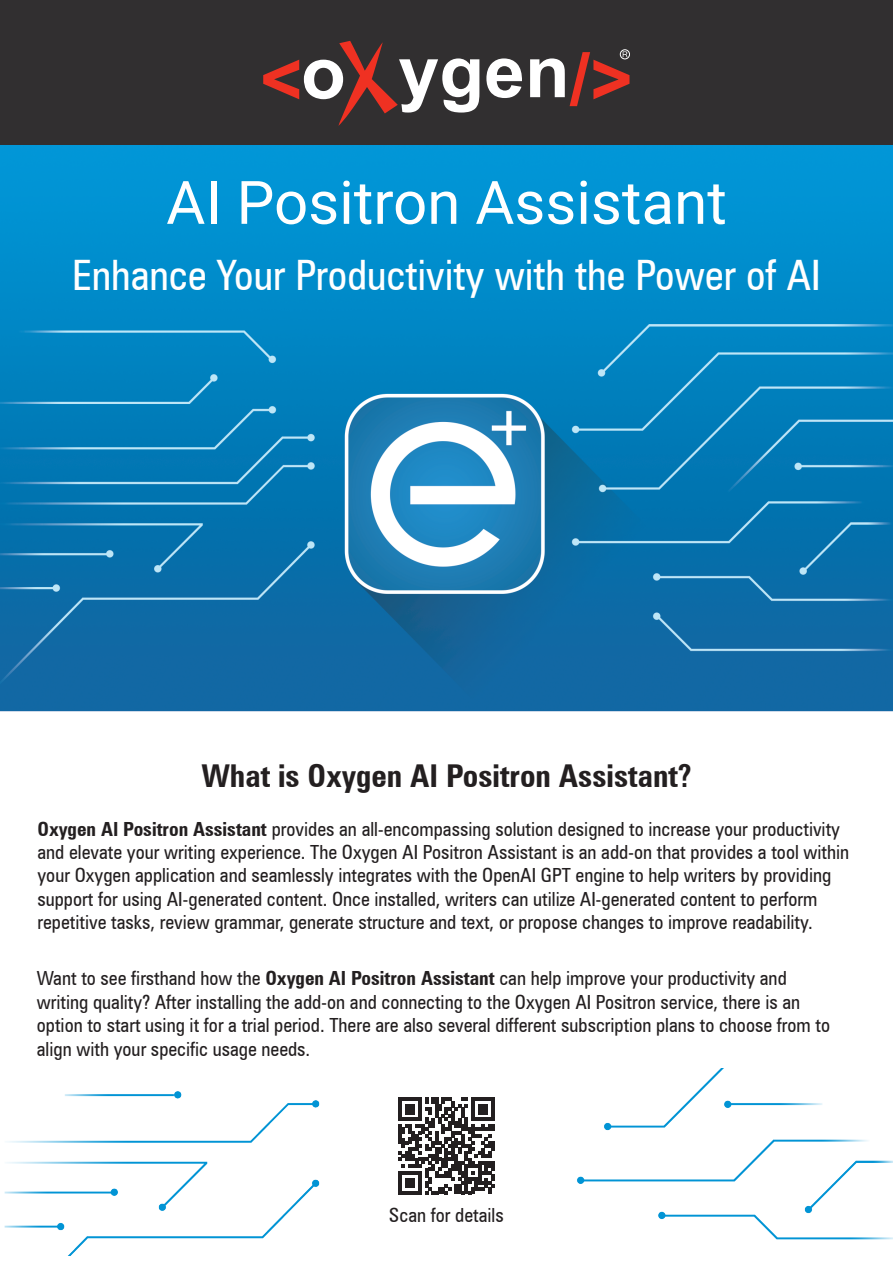
<style>
.page{position:relative;width:893px;height:1263px;background:#fff}
.page>*{position:absolute;margin:0;border:0;box-sizing:border-box;transform-origin:0 0}
.t1{font:60px "Roboto";color:#fff}
.t2{font:condensed 42px "Zurich BT";color:#fff}
.t3{font:700 condensed 31.5px "Zurich BT";color:#231f20}
.t4{font:condensed 19.5px/23.4px "Zurich BT";color:#231f20}
.s1{font-weight:700}
</style>
<div class="page">
<img style="left:0;top:145px;width:893px;height:1111px">
<img style="left:4px;top:1068px;width:889px;height:187px">
<div style="left:0;top:0;width:893px;height:145px;background:#312f30"></div>
<div style="left:620px;top:50px;width:10px;height:9px;border:1px solid #fff;border-radius:50%"></div>
<svg style="left:263px;top:41px;width:366px;height:85px"></svg>
<svg style="left:398px;top:1097px;width:97px;height:97px"></svg>
<p class="t1" style="left:166px;top:160px;width:562px">AI Positron Assistant</p>
<p class="t2" style="left:72px;top:250px;width:750px">Enhance Your Productivity with the Power of AI</p>
<p class="t3" style="left:202px;top:756px;width:491px">What is Oxygen AI Positron Assistant?</p>
<p class="t4" style="left:37px;top:817px;width:813px"><span class="s1">Oxygen AI Positron Assistant</span> provides an all-encompassing solution designed to increase your productivity and elevate your writing experience. The Oxygen AI Positron Assistant is an add-on that provides a tool within your Oxygen application and seamlessly integrates with the OpenAI GPT engine to help writers by providing support for using AI-generated content. Once installed, writers can utilize AI-generated content to perform repetitive tasks, review grammar, generate structure and text, or propose changes to improve readability.</p>
<p class="t4" style="left:37px;top:966px;width:795px">Want to see firsthand how the <span class="s1">Oxygen AI Positron Assistant</span> can help improve your productivity and writing quality? After installing the add-on and connecting to the Oxygen AI Positron service, there is an option to start using it for a trial period. There are also several different subscription plans to choose from to align with your specific usage needs.</p>
<p class="t4" style="left:389px;top:1203px;width:116px">Scan for details</p>
</div>
